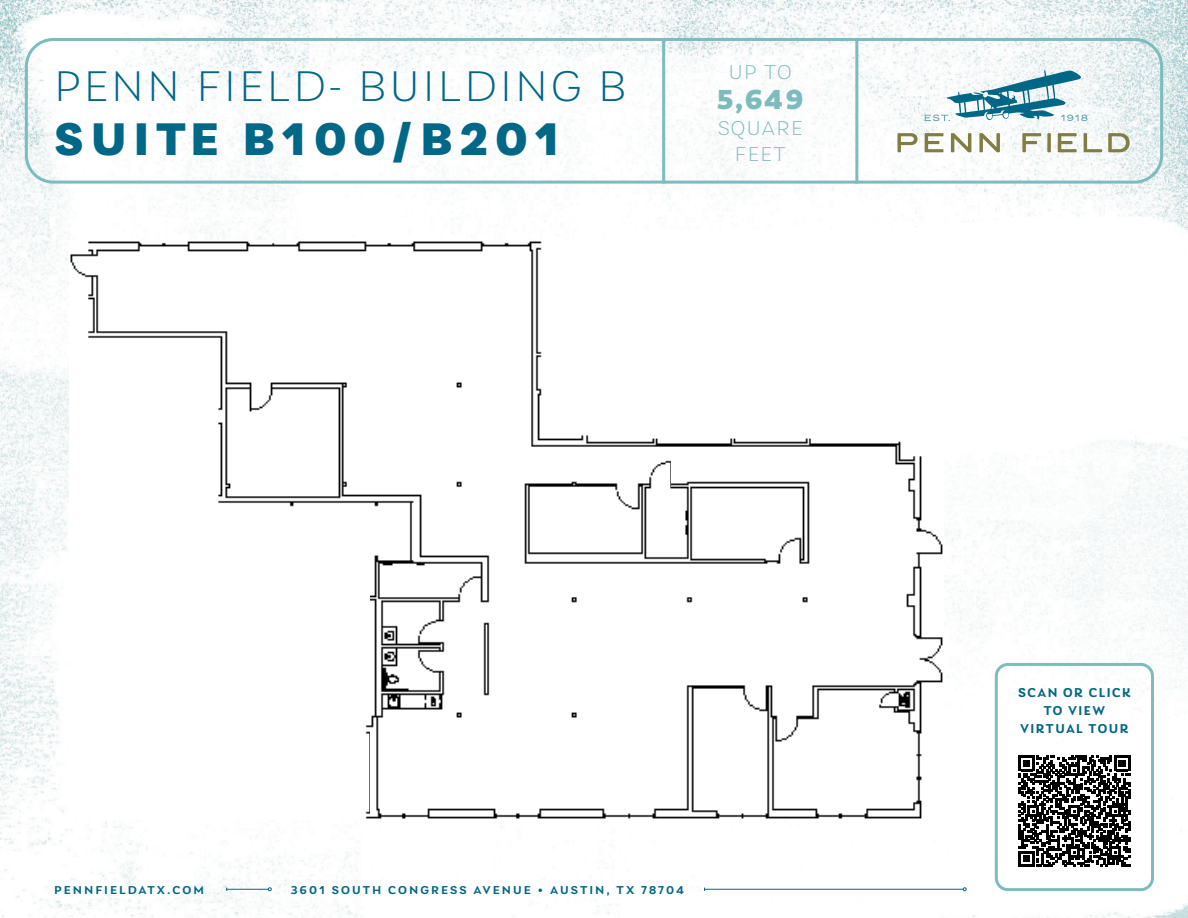
<style>
.page{position:relative;width:1188px;height:918px;background:#fff}
.page>*{position:absolute;margin:0;border:0;box-sizing:border-box;transform-origin:0 0}
.t1{font:800 48px "Laca Text";letter-spacing:.12em;color:#006786}
.t2{font:300 45px "Laca Text";letter-spacing:.07em;color:#006786}
.t3{font:800 28.8px "Laca Text";color:#7ebbbe}
.t4{font:300 21px/26.2px "Laca Text";letter-spacing:.07em;color:#7ebbbe;text-align:center}
.t5{font:600 13.5px/18px "Laca";letter-spacing:.11em;color:#006786;text-align:center}
.t6{font:600 12px "Laca Text";letter-spacing:.17em;color:#006786}
</style>
<div class="page">
<img style="left:0;top:0;width:1188px;height:918px">
<div style="left:25px;top:38px;width:1138px;height:146px;border:3px solid #7ebbbe;border-radius:27px"></div>
<hr style="left:705px;top:889px;width:258px;height:1px;background:#006786">
<svg style="left:963px;top:887px;width:4px;height:4px"></svg>
<svg style="left:897px;top:133px;width:21px;height:19px"></svg>
<svg style="left:925px;top:133px;width:19px;height:19px"></svg>
<svg style="left:951px;top:133px;width:20px;height:19px"></svg>
<svg style="left:979px;top:133px;width:21px;height:19px"></svg>
<svg style="left:1022px;top:133px;width:19px;height:19px"></svg>
<svg style="left:1047px;top:133px;width:4px;height:19px"></svg>
<svg style="left:1058px;top:133px;width:19px;height:19px"></svg>
<svg style="left:1084px;top:133px;width:18px;height:19px"></svg>
<svg style="left:1108px;top:133px;width:22px;height:19px"></svg>
<svg style="left:925px;top:70px;width:163px;height:51px"></svg>
<hr style="left:855px;top:41px;width:3px;height:143px;background:#7ebbbe">
<hr style="left:662px;top:41px;width:3px;height:143px;background:#7ebbbe">
<hr style="left:227px;top:889px;width:41px;height:1px;background:#006786">
<svg style="left:268px;top:887px;width:4px;height:4px"></svg>
<img style="left:69px;top:241px;width:875px;height:578px">
<div style="left:995px;top:663px;width:159px;height:228px;border:3px solid #7ebbbe;border-radius:12px"></div>
<svg style="left:1019px;top:755px;width:111px;height:112px"></svg>
<h2 class="t2" style="left:54px;top:69px;width:574px">PENN FIELD- BUILDING B</h2>
<h1 class="t1" style="left:54px;top:121px;width:508px">SUITE B100/B201</h1>
<h3 class="t4" style="left:729px;top:60px;width:65px">UP TO</h3>
<h3 class="t3" style="left:717px;top:88px;width:89px">5,649</h3>
<h3 class="t4" style="left:718px;top:117px;width:86px">SQUARE<br>FEET</h3>
<p class="t6" style="left:54px;top:885px;width:151px">PENNFIELDATX.COM</p>
<p class="t6" style="left:291px;top:885px;width:395px">3601 SOUTH CONGRESS AVENUE • AUSTIN, TX 78704</p>
<p class="t5" style="left:1018px;top:684px;width:114px">SCAN OR CLICK<br>TO VIEW<br>VIRTUAL TOUR</p>
</div>
